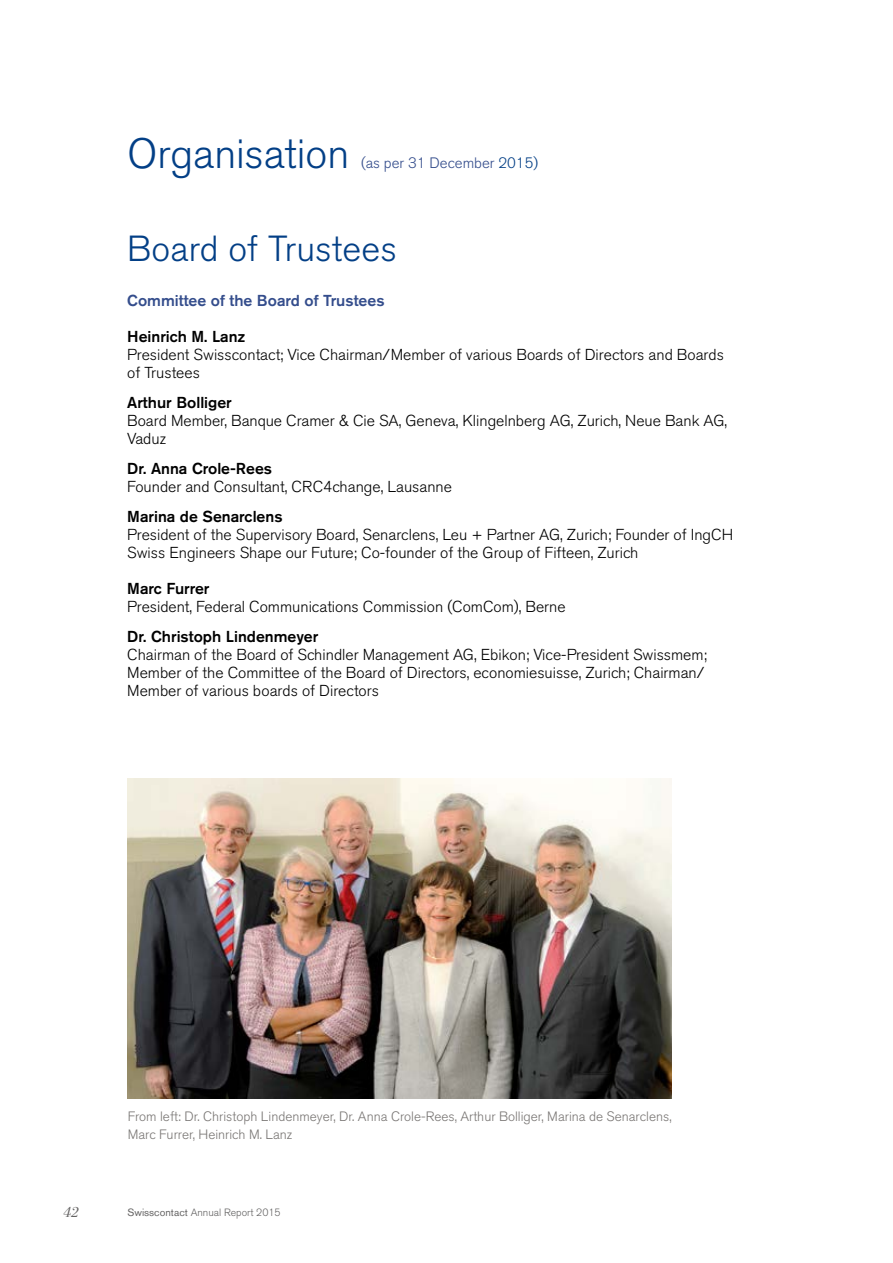
<style>
.page{position:relative;width:893px;height:1263px;background:#fff}
.page>*{position:absolute;margin:0;border:0;box-sizing:border-box;transform-origin:0 0}
.t1{font:300 42px "Akzidenz Grotesk BQ";color:#033f86}
.t2{font:300 36px "Akzidenz Grotesk BQ";letter-spacing:.005em;color:#033f86}
.t3{font:300 15.75px/18px "Akzidenz Grotesk BQ";color:#000}
.t4{font:500 15.75px "Akzidenz Grotesk BQ";color:#000}
.t5{font:500 15.75px "Akzidenz Grotesk BQ";color:#344d8c}
.t6{font:italic 15.3px "Bodoni";color:#646363}
.t7{font:300 15px "Akzidenz Grotesk BQ";color:#344d8c}
.t8{font:300 13.5px/18px "Akzidenz Grotesk BQ";color:#797674}
.t9{font:300 10.5px "Akzidenz Grotesk BQ";color:#646363}
.s1{color:#033f86}
.s2{font-weight:400}
</style>
<div class="page">
<img style="left:127px;top:778px;width:545px;height:320px">
<h1 class="t1" style="left:127px;top:130px;width:223px">Organisation</h1>
<p class="t7" style="left:361px;top:154px;width:178px">(as per 31 December <span class="s1">2015)</span></p>
<h2 class="t2" style="left:127px;top:228px;width:271px">Board of Trustees</h2>
<p class="t5" style="left:127px;top:291px;width:259px">Committee of the Board of Trustees</p>
<p class="t4" style="left:127px;top:327px;width:120px">Heinrich M. Lanz</p>
<p class="t3" style="left:127px;top:346px;width:598px">President Swisscontact; Vice Chairman/Member of various Boards of Directors and Boards of Trustees</p>
<p class="t4" style="left:127px;top:393px;width:106px">Arthur Bolliger</p>
<p class="t3" style="left:127px;top:412px;width:602px">Board Member, Banque Cramer &amp; Cie SA, Geneva, Klingelnberg AG, Zurich, Neue Bank AG,<br>Vaduz</p>
<p class="t4" style="left:127px;top:459px;width:146px">Dr. Anna Crole-Rees</p>
<p class="t3" style="left:127px;top:478px;width:326px">Founder and Consultant, CRC4change, Lausanne</p>
<p class="t4" style="left:127px;top:507px;width:157px">Marina de Senarclens</p>
<p class="t3" style="left:127px;top:526px;width:608px">President of the Supervisory Board, Senarclens, Leu + Partner AG, Zurich; Founder of IngCH<br>Swiss Engineers Shape our Future; Co-founder of the Group of Fifteen, Zurich</p>
<p class="t4" style="left:127px;top:579px;width:84px">Marc Furrer</p>
<p class="t3" style="left:127px;top:598px;width:440px">President, Federal Communications Commission (ComCom), Berne</p>
<p class="t4" style="left:127px;top:627px;width:193px">Dr. Christoph Lindenmeyer</p>
<p class="t3" style="left:127px;top:646px;width:581px">Chairman of the Board of Schindler Management AG, Ebikon; Vice-President Swissmem;<br>Member of the Committee of the Board of Directors, economiesuisse, Zurich; Chairman/<br>Member of various boards of Directors</p>
<p class="t8" style="left:128px;top:1107px;width:545px">From left: Dr. Christoph Lindenmeyer, Dr. Anna Crole-Rees, Arthur Bolliger, Marina de Senarclens,<br>Marc Furrer, Heinrich M. Lanz</p>
<p class="t6" style="left:64px;top:1203px;width:17px">42</p>
<p class="t9" style="left:127px;top:1206px;width:155px"><span class="s2">Swisscontact</span> Annual Report 2015</p>
</div>
